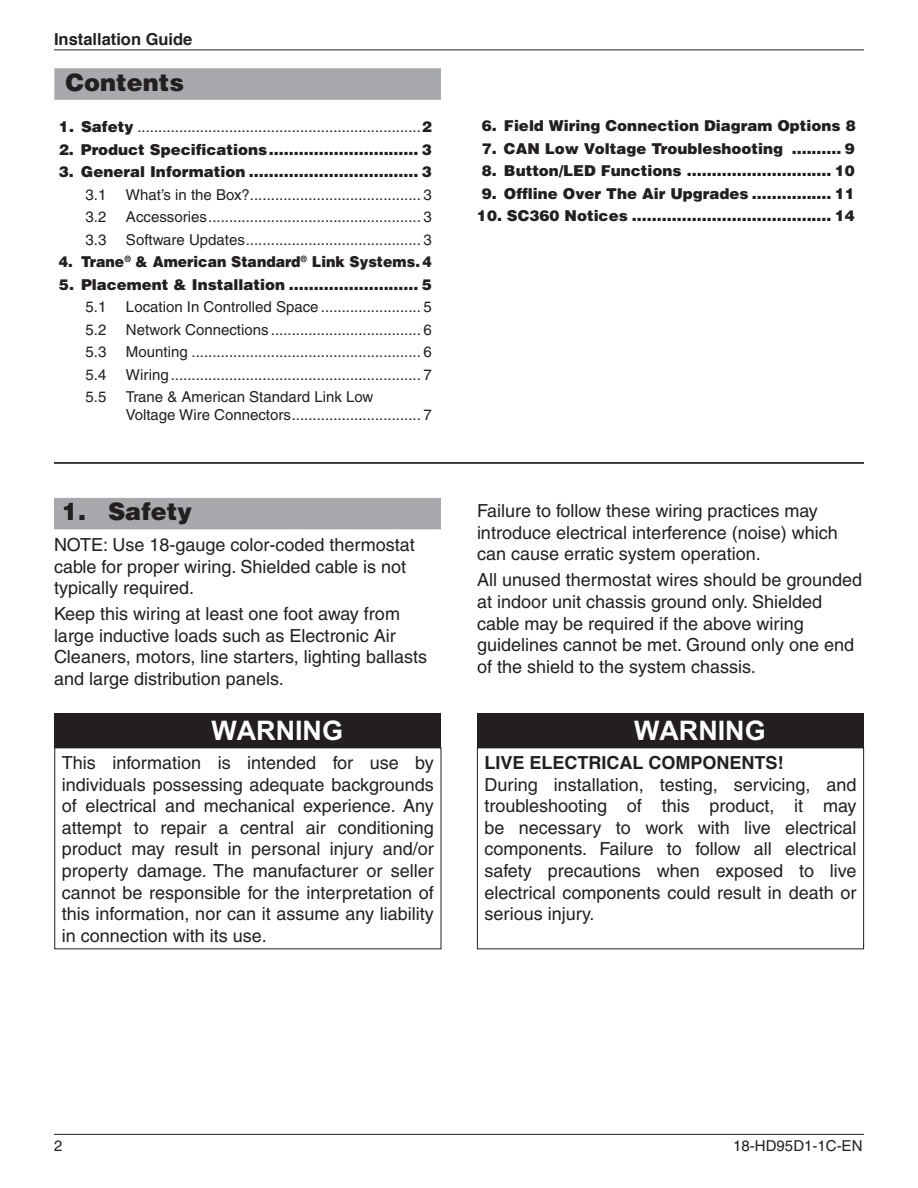
<style>
.page{position:relative;width:918px;height:1188px;background:#fff}
.page>*{position:absolute;margin:0;border:0;box-sizing:border-box;transform-origin:0 0}
.t1{font:700 26.85px "Arial";color:#fff}
.t2{font:900 24px "Helvetica";color:#231f20}
.t3{font:18px/21.6px "Helvetica";color:#231f20}
.t4{font:700 18px "Helvetica";color:#231f20}
.t5{font:700 16.5px "Helvetica";color:#231f20}
.t6{font:15px/18px "Helvetica";color:#231f20}
.t7{font:900 15px "Helvetica";color:#231f20}
.t8{font:900 15px "Helvetica";color:#231f20;scale:.94 1}
.s1{font-weight:900}
.s2{font-size:23.1px;color:#231f20}
</style>
<div class="page">
<hr style="left:54px;top:50px;width:810px;height:1px;background:#231f20">
<hr style="left:54px;top:1134px;width:810px;height:1px;background:#231f20">
<div style="left:54px;top:68px;width:387px;height:23px;background:#a8a9ad"></div>
<div style="left:54px;top:89px;width:387px;height:11px;background:#a8a9ad"></div>
<div style="left:54px;top:498px;width:387px;height:22px;background:#a8a9ad"></div>
<div style="left:54px;top:519px;width:387px;height:10px;background:#a8a9ad"></div>
<div style="left:54px;top:713px;width:387px;height:34px;background:#231f20"></div>
<div style="left:54px;top:747px;width:387px;height:202px;border:1px solid #231f20"></div>
<div style="left:477px;top:713px;width:387px;height:34px;background:#231f20"></div>
<div style="left:477px;top:747px;width:387px;height:202px;border:1px solid #231f20"></div>
<hr style="left:54px;top:462px;width:810px;height:2px;background:#040503">
<p class="t5" style="left:54px;top:29px;width:140px">Installation Guide</p>
<h2 class="t2" style="left:65px;top:66px;width:120px">Contents</h2>
<p class="t6" style="left:59px;top:118px;width:375px"><span class="s1">1. Safety</span> ....................................................................<span class="s1">2</span></p>
<p class="t7" style="left:59px;top:139px;width:375px">2. Product Specifications.............................. 3</p>
<p class="t7" style="left:59px;top:162px;width:375px">3. General Information .................................. 3</p>
<p class="t6" style="left:85px;top:185px;width:22px">3.1</p>
<p class="t6" style="left:126px;top:185px;width:307px">What’s in the Box?......................................... 3</p>
<p class="t6" style="left:85px;top:208px;width:22px">3.2</p>
<p class="t6" style="left:126px;top:208px;width:308px">Accessories................................................... 3</p>
<p class="t6" style="left:85px;top:230px;width:22px">3.3</p>
<p class="t6" style="left:126px;top:230px;width:308px">Software Updates.......................................... 3</p>
<p class="t8" style="left:59px;top:252px;width:399px">4. Trane<sup>®</sup> &amp; American Standard<sup>®</sup> Link Systems. 4</p>
<p class="t7" style="left:59px;top:274px;width:375px">5. Placement &amp; Installation .......................... 5</p>
<p class="t6" style="left:85px;top:298px;width:22px">5.1</p>
<p class="t6" style="left:126px;top:298px;width:307px">Location In Controlled Space ........................ 5</p>
<p class="t6" style="left:85px;top:320px;width:22px">5.2</p>
<p class="t6" style="left:126px;top:320px;width:308px">Network Connections .................................... 6</p>
<p class="t6" style="left:85px;top:343px;width:22px">5.3</p>
<p class="t6" style="left:126px;top:343px;width:308px">Mounting ....................................................... 6</p>
<p class="t6" style="left:85px;top:365px;width:22px">5.4</p>
<p class="t6" style="left:126px;top:365px;width:308px">Wiring............................................................ 7</p>
<p class="t6" style="left:85px;top:388px;width:22px">5.5</p>
<p class="t6" style="left:126px;top:388px;width:308px">Trane &amp; American Standard Link Low<br>Voltage Wire Connectors............................... 7</p>
<h2 class="t2" style="left:62px;top:496px;width:132px">1. Safety</h2>
<p class="t3" style="left:54px;top:534px;width:362px">NOTE: Use 18-gauge color-coded thermostat cable for proper wiring. Shielded cable is not typically required.</p>
<p class="t3" style="left:54px;top:603px;width:375px">Keep this wiring at least one foot away from large inductive loads such as Electronic Air Cleaners, motors, line starters, lighting ballasts and large distribution panels.</p>
<h1 class="t1" style="left:175px;top:711px;width:169px"><span class="s2">!</span> WARNING</h1>
<p class="t3" style="left:62px;top:752px;width:374px;text-align:justify">This information is intended for use by individuals possessing adequate backgrounds of electrical and mechanical experience. Any attempt to repair a central air conditioning product may result in personal injury and/or property damage. The manufacturer or seller cannot be responsible for the interpretation of this information, nor can it assume any liability in connection with its use.</p>
<p class="t7" style="left:482px;top:116px;width:375px">6. Field Wiring Connection Diagram Options 8</p>
<p class="t7" style="left:482px;top:139px;width:375px">7. CAN Low Voltage Troubleshooting .......... 9</p>
<p class="t7" style="left:482px;top:161px;width:375px">8. Button/LED Functions ............................. 10</p>
<p class="t7" style="left:482px;top:184px;width:375px">9. Offline Over The Air Upgrades ................ 11</p>
<p class="t7" style="left:477px;top:206px;width:379px">10. SC360 Notices ........................................ 14</p>
<p class="t3" style="left:477px;top:500px;width:362px">Failure to follow these wiring practices may introduce electrical interference (noise) which can cause erratic system operation.</p>
<p class="t3" style="left:477px;top:569px;width:387px">All unused thermostat wires should be grounded at indoor unit chassis ground only. Shielded cable may be required if the above wiring guidelines cannot be met. Ground only one end of the shield to the system chassis.</p>
<h1 class="t1" style="left:598px;top:711px;width:169px"><span class="s2">!</span> WARNING</h1>
<p class="t4" style="left:484px;top:751px;width:301px">LIVE ELECTRICAL COMPONENTS!</p>
<p class="t3" style="left:484px;top:773px;width:374px;text-align:justify">During installation, testing, servicing, and troubleshooting of this product, it may be necessary to work with live electrical components. Failure to follow all electrical safety precautions when exposed to live electrical components could result in death or serious injury.</p>
<p class="t6" style="left:54px;top:1137px;width:10px">2</p>
<p class="t6" style="left:733px;top:1137px;width:131px">18-HD95D1-1C-EN</p>
</div>
